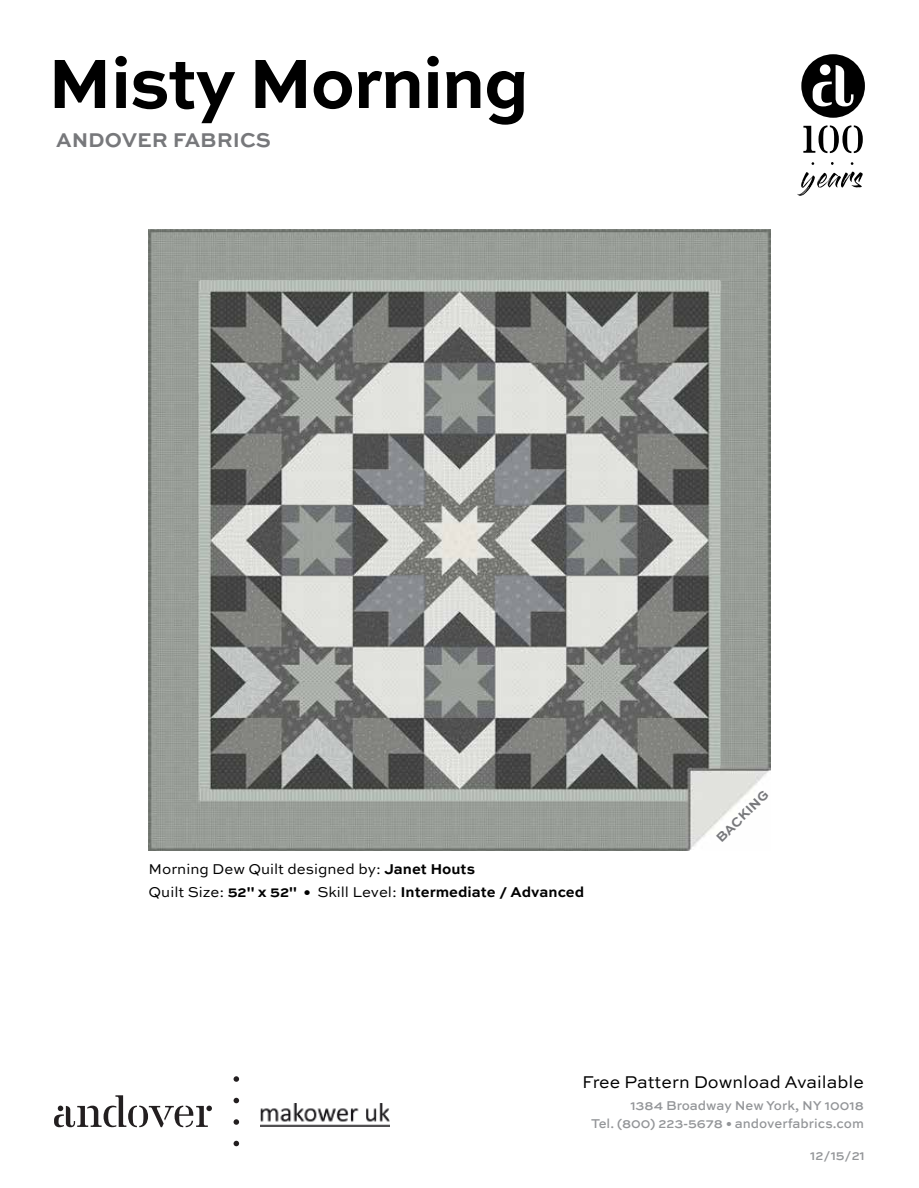
<style>
.page{position:relative;width:919px;height:1188px;background:#fff}
.page>*{position:absolute;margin:0;border:0;box-sizing:border-box;transform-origin:0 0}
.t1{font:700 73.5px "Sweet Sans";letter-spacing:-.025em;color:#000}
.t2{font:700 21px "Sweet Sans Pro";color:#77787b}
.t3{font:18px "Sweet Sans";color:#000}
.t4{font:15px/22.5px "Sweet Sans Pro";color:#000}
.t5{font:500 13.5px/18px "Sweet Sans Pro";color:#939598;text-align:right}
.t6{font:700 13.5px "Sweet Sans Pro";color:#77787b}
.s1{font-weight:700}
</style>
<div class="page">
<svg style="left:233px;top:1141px;width:6px;height:5px"></svg>
<svg style="left:233px;top:1119px;width:6px;height:6px"></svg>
<svg style="left:233px;top:1098px;width:6px;height:5px"></svg>
<svg style="left:233px;top:1076px;width:6px;height:6px"></svg>
<svg style="left:54px;top:1095px;width:158px;height:32px"></svg>
<img style="left:260px;top:1103px;width:129px;height:24px">
<div style="left:800px;top:54px;width:64px;height:64px;background:#000;border-radius:50%"></div>
<svg style="left:812px;top:65px;width:41px;height:41px"></svg>
<div style="left:819px;top:64px;width:11px;height:11px;background:#fff;border-radius:50%"></div>
<svg style="left:803px;top:125px;width:59px;height:28px"></svg>
<svg style="left:797px;top:172px;width:65px;height:24px"></svg>
<img style="left:148px;top:229px;width:622px;height:621px">
<h1 class="t1" style="left:47px;top:41px;width:483px">Misty Morning</h1>
<h2 class="t2" style="left:56px;top:124px;width:216px">ANDOVER FABRICS</h2>
<p class="t4" style="left:148px;top:858px;width:437px">Morning Dew Quilt designed by: <span class="s1">Janet Houts<br></span>Quilt Size: <span class="s1">52" x 52" •</span> Skill Level: <span class="s1">Intermediate / Advanced</span></p>
<p class="t6" style="left:710px;top:833px;width:70px;rotate:-45deg">BACKING</p>
<p class="t3" style="left:581px;top:1071px;width:283px">Free Pattern Download Available</p>
<p class="t5" style="left:590px;top:1096px;width:274px">1384 Broadway New York, NY 10018<br>Tel. (800) 223-5678 • andoverfabrics.com</p>
<p class="t5" style="left:809px;top:1146px;width:56px">12/15/21</p>
</div>
